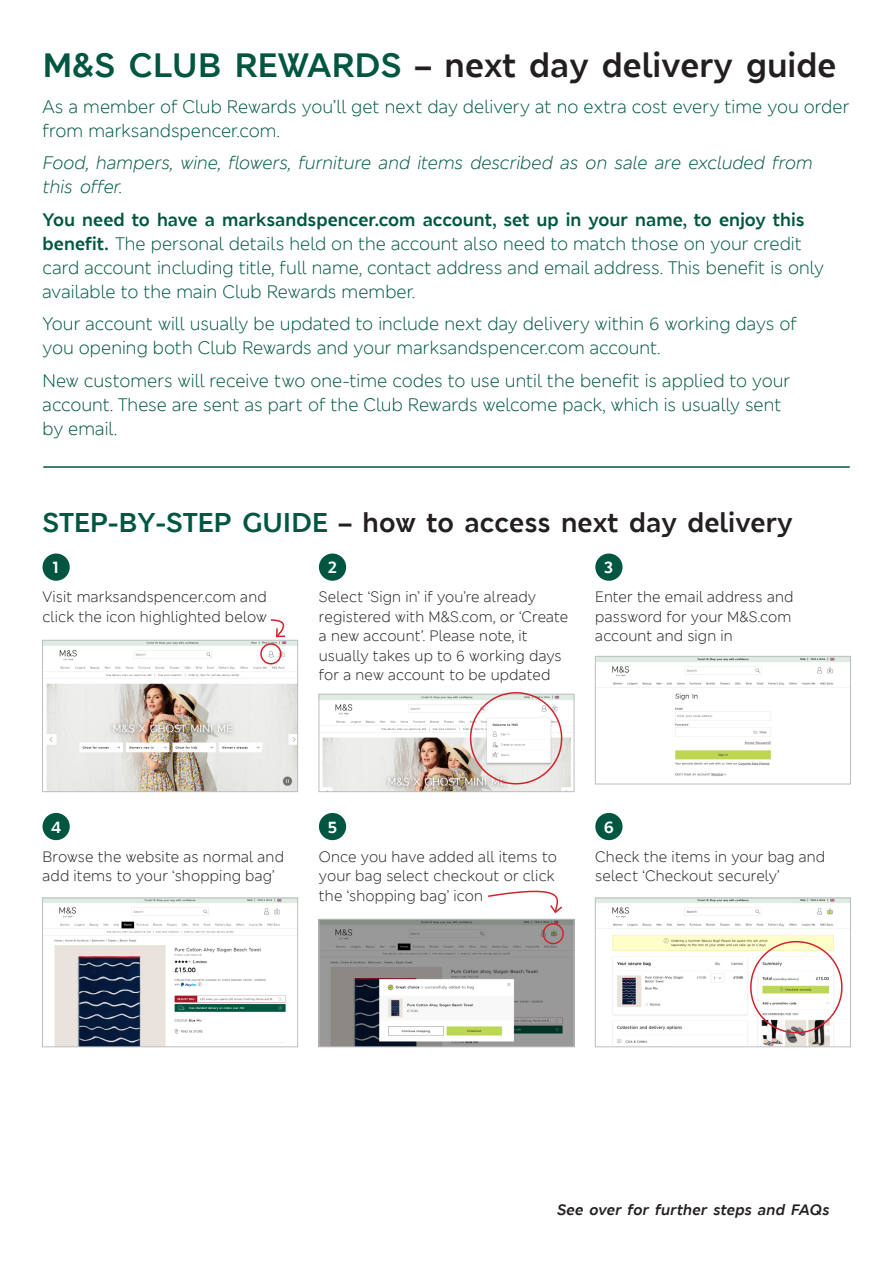
<style>
.page{position:relative;width:893px;height:1263px;background:#fff}
.page>*{position:absolute;margin:0;border:0;box-sizing:border-box;transform-origin:0 0}
.Subhead{font:700 33.6px "M&S London";color:#231f20}
.Subhead-2{font:700 27px "M&S London";color:#231f20}
.Text{font:18px/24px "M&S London";color:#005640}
.Text-2{font:italic 18px/24px "M&S London";color:#005640}
.Subhead-3{font:700 16.8px "M&S London";color:#fff}
.Text-3{font:15px/19.5px "M&S London";letter-spacing:.01em;color:#231f20}
.Text-4{font:italic 700 15px "M&S London";letter-spacing:.005em;color:#231f20}
.s1{color:#005640}
.s2{font-weight:700}
</style>
<div class="page">
<img style="left:44px;top:642px;width:252px;height:148px">
<div style="left:42px;top:640px;width:256px;height:152px;border:1px solid #bcbdc0"></div>
<img style="left:321px;top:696px;width:251px;height:94px">
<div style="left:319px;top:694px;width:255px;height:98px;border:1px solid #bcbdc0"></div>
<img style="left:597px;top:658px;width:252px;height:119px">
<div style="left:595px;top:656px;width:256px;height:128px;border:1px solid #bcbdc0"></div>
<img style="left:44px;top:900px;width:252px;height:145px">
<div style="left:42px;top:898px;width:256px;height:149px;border:1px solid #bcbdc0"></div>
<img style="left:321px;top:921px;width:251px;height:124px">
<div style="left:319px;top:919px;width:255px;height:128px;border:1px solid #bcbdc0"></div>
<img style="left:597px;top:900px;width:252px;height:145px">
<div style="left:595px;top:898px;width:256px;height:149px;border:1px solid #bcbdc0"></div>
<svg style="left:488px;top:890px;width:75px;height:24px"></svg>
<div style="left:43px;top:553px;width:27px;height:28px;background:#005640;border-radius:50%"></div>
<div style="left:43px;top:813px;width:27px;height:27px;background:#005640;border-radius:50%"></div>
<div style="left:319px;top:553px;width:27px;height:28px;background:#005640;border-radius:50%"></div>
<div style="left:319px;top:813px;width:27px;height:27px;background:#005640;border-radius:50%"></div>
<div style="left:595px;top:553px;width:27px;height:28px;background:#005640;border-radius:50%"></div>
<div style="left:595px;top:813px;width:27px;height:27px;background:#005640;border-radius:50%"></div>
<div style="left:260px;top:643px;width:21px;height:21px;border:2px solid #d1232a;border-radius:50%"></div>
<svg style="left:270px;top:619px;width:15px;height:19px"></svg>
<div style="left:470px;top:692px;width:92px;height:92px;border:2px solid #d1232a;border-radius:50%"></div>
<div style="left:543px;top:923px;width:21px;height:21px;border:2px solid #d1232a;border-radius:50%"></div>
<div style="left:750px;top:941px;width:93px;height:92px;border:2px solid #d1232a;border-radius:50%"></div>
<hr style="left:43px;top:466px;width:807px;height:2px;background:#005640">
<p class="Subhead" style="left:43px;top:43px;width:795px"><span class="s1">M&amp;S CLUB REWARDS</span> – next day delivery guide</p>
<p class="Text" style="left:43px;top:94px;width:808px">As a member of Club Rewards you’ll get next day delivery at no extra cost every time you order from marksandspencer.com.</p>
<p class="Text-2" style="left:43px;top:151px;width:772px">Food, hampers, wine, flowers, furniture and items described as on sale are excluded from this offer.</p>
<p class="Text" style="left:43px;top:207px;width:783px"><span class="s2">You need to have a marksandspencer.com account, set up in your name, to enjoy this benefit.</span> The personal details held on the account also need to match those on your credit card account including title, full name, contact address and email address. This benefit is only available to the main Club Rewards member.</p>
<p class="Text" style="left:43px;top:312px;width:756px">Your account will usually be updated to include next day delivery within 6 working days of you opening both Club Rewards and your marksandspencer.com account.</p>
<p class="Text" style="left:43px;top:368px;width:749px">New customers will receive two one-time codes to use until the benefit is applied to your account. These are sent as part of the Club Rewards welcome pack, which is usually sent by email.</p>
<p class="Subhead-2" style="left:43px;top:505px;width:752px"><span class="s1">STEP-BY-STEP GUIDE</span> – how to access next day delivery</p>
<p class="Subhead-3" style="left:51px;top:556px;width:11px">1</p>
<p class="Text-3" style="left:43px;top:587px;width:226px">Visit marksandspencer.com and click the icon highlighted below</p>
<p class="Subhead-3" style="left:327px;top:556px;width:12px">2</p>
<p class="Text-3" style="left:319px;top:587px;width:251px">Select ‘Sign in’ if you’re already registered with M&amp;S.com, or ‘Create a new account’. Please note, it usually takes up to 6 working days for a new account to be updated</p>
<p class="Subhead-3" style="left:604px;top:556px;width:12px">3</p>
<p class="Text-3" style="left:595px;top:587px;width:200px">Enter the email address and password for your M&amp;S.com account and sign in</p>
<p class="Subhead-3" style="left:51px;top:816px;width:12px">4</p>
<p class="Text-3" style="left:43px;top:846px;width:243px">Browse the website as normal and add items to your ‘shopping bag’</p>
<p class="Subhead-3" style="left:327px;top:816px;width:12px">5</p>
<p class="Text-3" style="left:319px;top:846px;width:239px">Once you have added all items to your bag select checkout or click the ‘shopping bag’ icon</p>
<p class="Subhead-3" style="left:604px;top:816px;width:12px">6</p>
<p class="Text-3" style="left:595px;top:846px;width:231px">Check the items in your bag and select ‘Checkout securely’</p>
<p class="Text-4" style="left:557px;top:1200px;width:274px">See over for further steps and FAQs</p>
</div>
